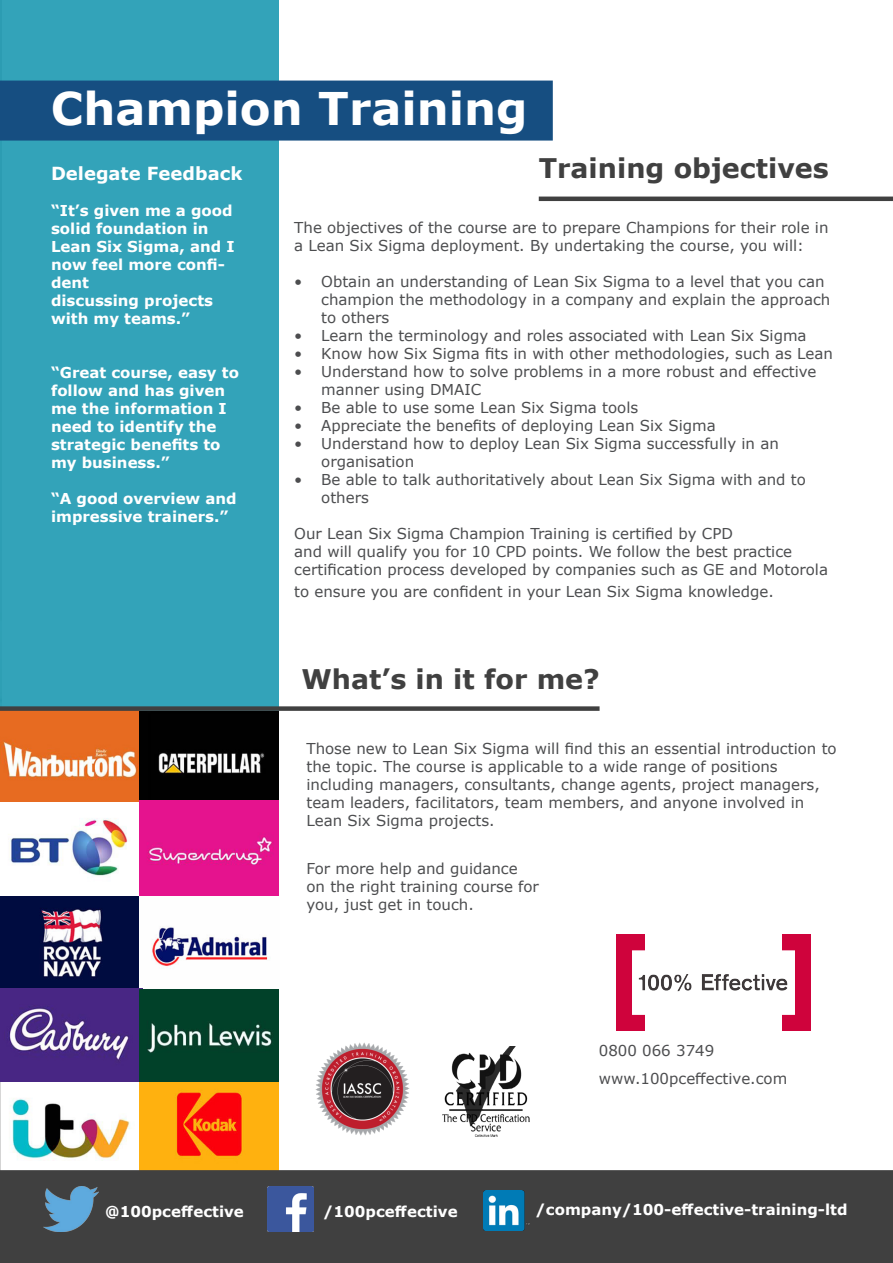
<style>
.page{position:relative;width:893px;height:1263px;background:#fff}
.page>*{position:absolute;margin:0;border:0;box-sizing:border-box;transform-origin:0 0}
.t1{font:700 45px "Verdana";color:#fff}
.t2{font:700 27px "Verdana";color:#404040}
.t3{font:700 18px "Verdana";color:#fff}
.t4{font:15px/18px "Verdana";color:#4c4d4f}
.t5{font:700 15px/18px "Verdana";color:#fff}
</style>
<div class="page">
<img style="left:0;top:801px;width:2px;height:369px">
<div style="left:0;top:0;width:279px;height:711px;background:#33a3b9"></div>
<img style="left:0;top:711px;width:139px;height:90px">
<img style="left:139px;top:711px;width:140px;height:89px">
<img style="left:0;top:803px;width:139px;height:186px">
<img style="left:139px;top:800px;width:140px;height:189px">
<img style="left:0;top:989px;width:139px;height:93px">
<img style="left:1px;top:1082px;width:131px;height:88px">
<img style="left:139px;top:989px;width:140px;height:181px">
<div style="left:0;top:81px;width:553px;height:60px;background:#164e81"></div>
<hr style="left:539px;top:197px;width:354px;height:4px;background:#404040">
<div style="left:0;top:706px;width:600px;height:5px;background:#404040"></div>
<div style="left:2px;top:1172px;width:889px;height:89px;background:#404040"></div>
<div style="left:0;top:1170px;width:893px;height:93px;border:3px solid #404040"></div>
<img style="left:43px;top:1186px;width:56px;height:45px">
<img style="left:268px;top:1186px;width:45px;height:46px">
<img style="left:484px;top:1190px;width:45px;height:40px">
<img style="left:616px;top:935px;width:195px;height:95px">
<img style="left:442px;top:1046px;width:87px;height:90px">
<img style="left:315px;top:1042px;width:95px;height:94px">
<p class="t1" style="left:51px;top:77px;width:478px">Champion Training</p>
<p class="t3" style="left:51px;top:160px;width:193px">Delegate Feedback</p>
<p class="t5" style="left:51px;top:201px;width:185px">“It’s given me a good solid foundation in<br>Lean Six Sigma, and I now feel more confi&shy;dent<br>discussing projects with my teams.”</p>
<p class="t5" style="left:51px;top:363px;width:189px">“Great course, easy to follow and has given me the information I need to identify the strategic benefits to my business.”</p>
<p class="t5" style="left:51px;top:489px;width:187px">“A good overview and impressive trainers.”</p>
<p class="t2" style="left:539px;top:149px;width:292px">Training objectives</p>
<p class="t4" style="left:294px;top:219px;width:536px">The objectives of the course are to prepare Champions for their role in a Lean Six Sigma deployment. By undertaking the course, you will:</p>
<p class="t4" style="left:321px;top:273px;width:511px;text-indent:-27px">• Obtain an understanding of Lean Six Sigma to a level that you can champion the methodology in a company and explain the approach to others</p>
<p class="t4" style="left:294px;top:327px;width:514px">• Learn the terminology and roles associated with Lean Six Sigma</p>
<p class="t4" style="left:294px;top:345px;width:540px">• Know how Six Sigma fits in with other methodologies, such as Lean</p>
<p class="t4" style="left:321px;top:363px;width:497px;text-indent:-27px">• Understand how to solve problems in a more robust and effective manner using DMAIC</p>
<p class="t4" style="left:294px;top:399px;width:346px">• Be able to use some Lean Six Sigma tools</p>
<p class="t4" style="left:294px;top:417px;width:423px">• Appreciate the benefits of deploying Lean Six Sigma</p>
<p class="t4" style="left:321px;top:435px;width:459px;text-indent:-27px">• Understand how to deploy Lean Six Sigma successfully in an organisation</p>
<p class="t4" style="left:321px;top:471px;width:486px;text-indent:-27px">• Be able to talk authoritatively about Lean Six Sigma with and to others</p>
<p class="t4" style="left:294px;top:525px;width:535px">Our Lean Six Sigma Champion Training is certified by CPD<br>and will qualify you for 10 CPD points. We follow the best practice certification process developed by companies such as GE and Motorola</p>
<p class="t4" style="left:294px;top:582px;width:481px">to ensure you are confident in your Lean Six Sigma knowledge.</p>
<p class="t2" style="left:301px;top:660px;width:300px">What’s in it for me?</p>
<p class="t4" style="left:306px;top:739px;width:532px">Those new to Lean Six Sigma will find this an essential introduction to the topic. The course is applicable to a wide range of positions including managers, consultants, change agents, project managers, team leaders, facilitators, team members, and anyone involved in Lean Six Sigma projects.</p>
<p class="t4" style="left:306px;top:859px;width:213px">For more help and guidance</p>
<p class="t4" style="left:306px;top:877px;width:234px">on the right training course for you, just get in touch.</p>
<p class="t4" style="left:599px;top:1042px;width:117px">0800 066 3749</p>
<p class="t4" style="left:599px;top:1069px;width:190px">www.100pceffective.com</p>
<p class="t5" style="left:105px;top:1202px;width:140px">@100pceffective</p>
<p class="t5" style="left:323px;top:1202px;width:136px">/100pceffective</p>
<p class="t5" style="left:536px;top:1200px;width:313px">/company/100-effective-training-ltd</p>
</div>
